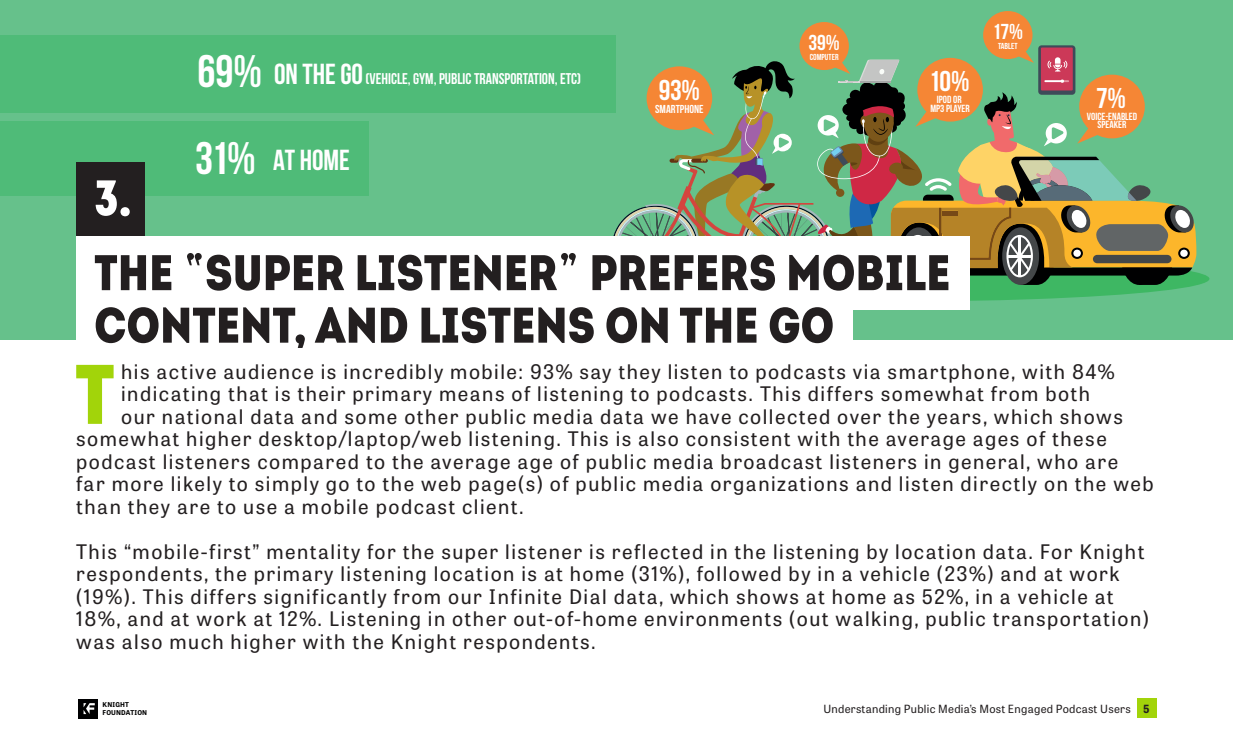
<style>
.page{position:relative;width:1233px;height:739px;background:#fff}
.page>*{position:absolute;margin:0;border:0;box-sizing:border-box;transform-origin:0 0}
.Bajada{font:84.25px "Intro Cond Black Free";color:#a2d40a}
.t1{font:50px "Intro Cond Black Free";color:#231f20}
.t2{font:50px "Intro Cond Black Free";color:#fff}
.t3{font:700 29px "Bebas Neue";color:#fff}
.t4{font:700 28.62px "Bebas Neue";color:#fff}
.t5{font:700 21.5px "Bebas Neue";color:#fff}
.Bajada-2{font:20px/22.5px "Tablet Gothic W01";letter-spacing:.075em;color:#231f20}
.t6{font:700 15.5px "Bebas Neue";color:#fff}
.t7{font:700 11.5px "Bebas Neue";color:#fff}
.t8{font:11.25px "Tablet Gothic W01";letter-spacing:.025em;color:#231f20}
.t9{font:700 10.38px/8.6px "Bebas Neue";color:#fff;text-align:center}
.t10{font:700 8.75px "Bebas Neue";color:#fff}
.t11{font:700 6.62px/8px "Tablet Gothic";letter-spacing:.025em;color:#000001}
.s1{font-size:45.5px}
.s2{font-size:29px}
.s3{font-family:"ADAM.CGPRO"}
.s4{font-family:"Tablet Gothic";font-weight:700}
</style>
<div class="page">
<div style="left:1136px;top:698px;width:20px;height:20px;background:#a2d40a"></div>
<div style="left:79px;top:699px;width:19px;height:19px;background:#000001"></div>
<svg style="left:83px;top:703px;width:12px;height:11px"></svg>
<div style="left:0;top:1px;width:1232px;height:338px;background:#66c18b"></div>
<div style="left:0;top:35px;width:615px;height:77px;background:#4fbb78"></div>
<div style="left:0;top:122px;width:368px;height:74px;background:#4fbb78"></div>
<svg style="left:1038px;top:45px;width:37px;height:50px"></svg>
<div style="left:1040px;top:48px;width:32px;height:42px;background:#cc3958"></div>
<div style="left:799px;top:22px;width:49px;height:48px;background:#f58635;border-radius:50%"></div>
<div style="left:982px;top:11px;width:50px;height:48px;background:#f58635;border-radius:50%"></div>
<svg style="left:578px;top:49px;width:631px;height:252px"></svg>
<div style="left:76px;top:236px;width:893px;height:74px;background:#fff"></div>
<div style="left:76px;top:163px;width:68px;height:73px;background:#231f20"></div>
<div style="left:76px;top:294px;width:776px;height:56px;background:#fff"></div>
<p class="t2" style="left:94px;top:164px;width:39px">3.</p>
<p class="t6" style="left:197px;top:70px;width:385px"><span class="s1">69%</span> <span class="s2">ON THE GO</span> (VEHICLE, GYM, PUBLIC TRANSPORTATION, ETC)</p>
<p class="t3" style="left:195px;top:145px;width:156px"><span class="s1">31%</span> AT HOME</p>
<p class="t4" style="left:658px;top:74px;width:43px">93%</p>
<p class="t7" style="left:655px;top:103px;width:50px">SMARTPHONE</p>
<p class="t5" style="left:808px;top:31px;width:33px">39%</p>
<p class="t10" style="left:809px;top:52px;width:30px">COMPUTER</p>
<p class="t5" style="left:992px;top:20px;width:32px">17%</p>
<p class="t10" style="left:997px;top:41px;width:21px">TABLET</p>
<p class="t4" style="left:928px;top:66px;width:42px">10%</p>
<p class="t9" style="left:930px;top:95px;width:41px">IPOD OR<br>MP3 PLAYER</p>
<p class="t4" style="left:1095px;top:83px;width:31px">7%</p>
<p class="t9" style="left:1086px;top:112px;width:52px">VOICE-ENABLED<br>SPEAKER</p>
<p class="t1" style="left:94px;top:239px;width:857px">THE <span class="s3">“</span>SUPER LISTENER<span class="s3">”</span> PREFERS MOBILE</p>
<p class="t1" style="left:94px;top:291px;width:741px">CONTENT, AND LISTENS ON THE GO</p>
<p class="Bajada" style="left:75px;top:337px;width:41px">T</p>
<p class="Bajada-2" style="left:121px;top:361px;width:994px">his active audience is incredibly mobile: 93% say they listen to podcasts via smartphone, with 84%</p>
<p class="Bajada-2" style="left:121px;top:383px;width:970px">indicating that is their primary means of listening to podcasts. This differs somewhat from both</p>
<p class="Bajada-2" style="left:121px;top:406px;width:1003px">our national data and some other public media data we have collected over the years, which shows</p>
<p class="Bajada-2" style="left:76px;top:428px;width:1031px">somewhat higher desktop/laptop/web listening. This is also consistent with the average ages of these</p>
<p class="Bajada-2" style="left:76px;top:451px;width:1043px">podcast listeners compared to the average age of public media broadcast listeners in general, who are</p>
<p class="Bajada-2" style="left:76px;top:473px;width:1078px">far more likely to simply go to the web page(s) of public media organizations and listen directly on the web</p>
<p class="Bajada-2" style="left:76px;top:496px;width:449px">than they are to use a mobile podcast client.</p>
<p class="Bajada-2" style="left:76px;top:541px;width:1074px">This “mobile-first” mentality for the super listener is reflected in the listening by location data. For Knight respondents, the primary listening location is at home (31%), followed by in a vehicle (23%) and at work (19%). This differs significantly from our Infinite Dial data, which shows at home as 52%, in a vehicle at 18%, and at work at 12%. Listening in other out-of-home environments (out walking, public transportation) was also much higher with the Knight respondents.</p>
<p class="t11" style="left:102px;top:701px;width:46px">KNIGHT<br>FOUNDATION</p>
<p class="t8" style="left:823px;top:702px;width:328px">Understanding Public Media’s Most Engaged Podcast Users <span class="s4">5</span></p>
</div>
